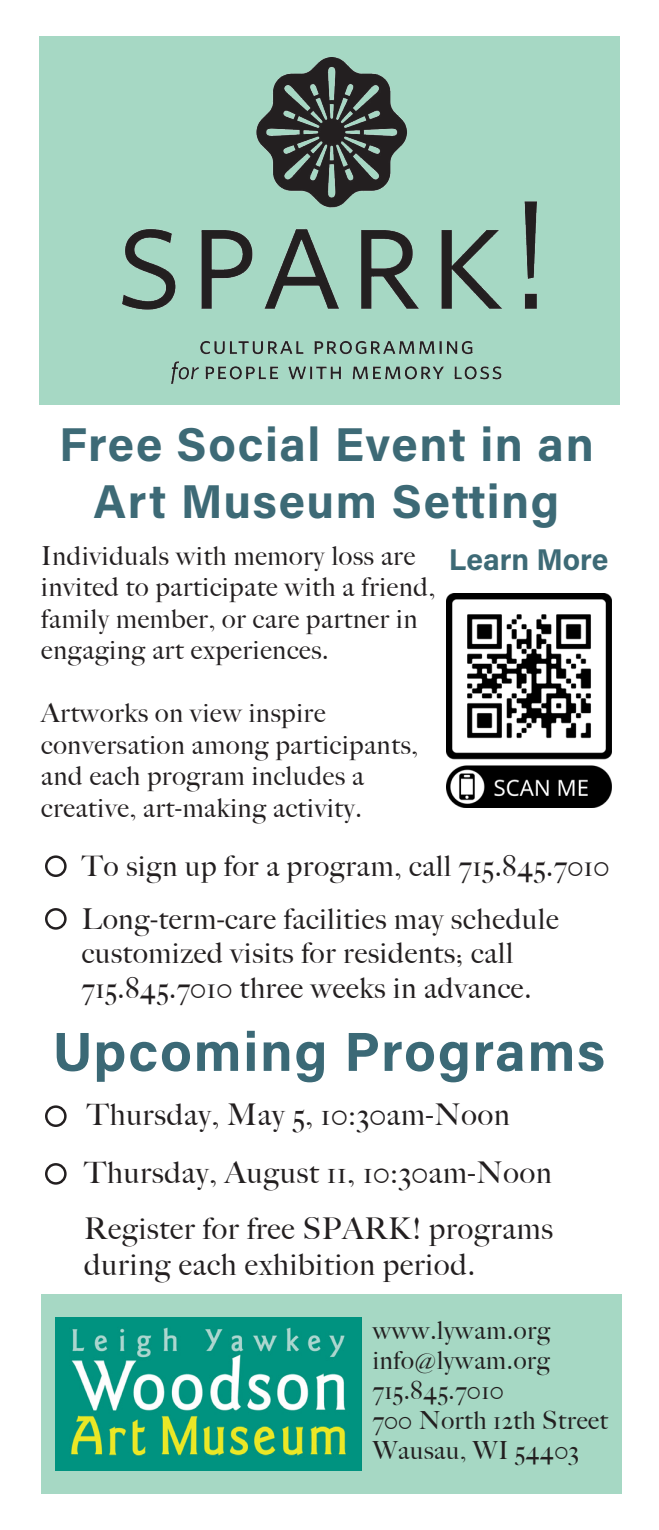
<style>
.page{position:relative;width:659px;height:1530px;background:#fff}
.page>*{position:absolute;margin:0;border:0;box-sizing:border-box;transform-origin:0 0}
.t1{font:55px "Acumin Variable Concept";letter-spacing:.03em;color:#3b6976}
.t2{font:47.5px "Acumin Variable Concept";letter-spacing:.03em;color:#3d6a76}
.t3{font:500 30px "Big Caslon";letter-spacing:.03em;color:#231f20}
.t4{font:30px "Acumin Variable Concept";color:#3d6a76}
.t5{font:500 28.75px/34.5px "Big Caslon";letter-spacing:.03em;color:#231f20}
.t6{font:500 26.25px/31.5px "Big Caslon";letter-spacing:.03em;color:#231f20}
.t7{font:500 25px "Big Caslon";letter-spacing:.03em;color:#231f20}
</style>
<div class="page">
<div style="left:39px;top:36px;width:580px;height:369px;background:#a6d8c4"></div>
<img style="left:123px;top:57px;width:413px;height:326px">
<div style="left:45px;top:855px;width:22px;height:22px;border:2px solid #231f20;border-radius:50%"></div>
<div style="left:45px;top:908px;width:22px;height:22px;border:2px solid #231f20;border-radius:50%"></div>
<div style="left:45px;top:1105px;width:22px;height:22px;border:2px solid #231f20;border-radius:50%"></div>
<div style="left:41px;top:1294px;width:580px;height:200px;background:#a6d8c4"></div>
<div style="left:45px;top:1163px;width:22px;height:22px;border:2px solid #231f20;border-radius:50%"></div>
<img style="left:56px;top:1318px;width:305px;height:152px">
<img style="left:446px;top:594px;width:165px;height:214px">
<p class="t2" style="left:59px;top:412px;width:536px">Free Social Event in an</p>
<p class="t2" style="left:94px;top:469px;width:467px">Art Museum Setting</p>
<p class="t6" style="left:41px;top:539px;width:395px">Individuals with memory loss are invited to participate with a friend, family member, or care partner in engaging art experiences.</p>
<p class="t6" style="left:41px;top:696px;width:286px">Artworks on view inspire</p>
<p class="t6" style="left:41px;top:728px;width:378px">conversation among participants, and each program includes a</p>
<p class="t6" style="left:41px;top:791px;width:322px">creative, art-making activity.</p>
<p class="t5" style="left:82px;top:848px;width:529px">To sign up for a program, call 715.845.7010</p>
<p class="t4" style="left:449px;top:539px;width:161px">Learn More</p>
<p class="t5" style="left:82px;top:900px;width:478px">Long-term-care facilities may schedule</p>
<p class="t5" style="left:82px;top:935px;width:451px">customized visits for residents; call<br>715.845.7010 three weeks in advance.</p>
<p class="t1" style="left:53px;top:1014px;width:554px">Upcoming Programs</p>
<p class="t3" style="left:87px;top:1089px;width:424px">Thursday, May 5, 10:30am-Noon</p>
<p class="t3" style="left:84px;top:1148px;width:469px">Thursday, August 11, 10:30am-Noon</p>
<p class="t3" style="left:84px;top:1203px;width:470px">Register for free SPARK! programs</p>
<p class="t3" style="left:84px;top:1239px;width:392px">during each exhibition period.</p>
<p class="t7" style="left:373px;top:1309px;width:179px">www.lywam.org</p>
<p class="t7" style="left:373px;top:1339px;width:179px">info@lywam.org</p>
<p class="t7" style="left:373px;top:1369px;width:132px">715.845.7010</p>
<p class="t7" style="left:373px;top:1399px;width:237px">700 North 12th Street</p>
<p class="t7" style="left:373px;top:1429px;width:208px">Wausau, WI 54403</p>
</div>
